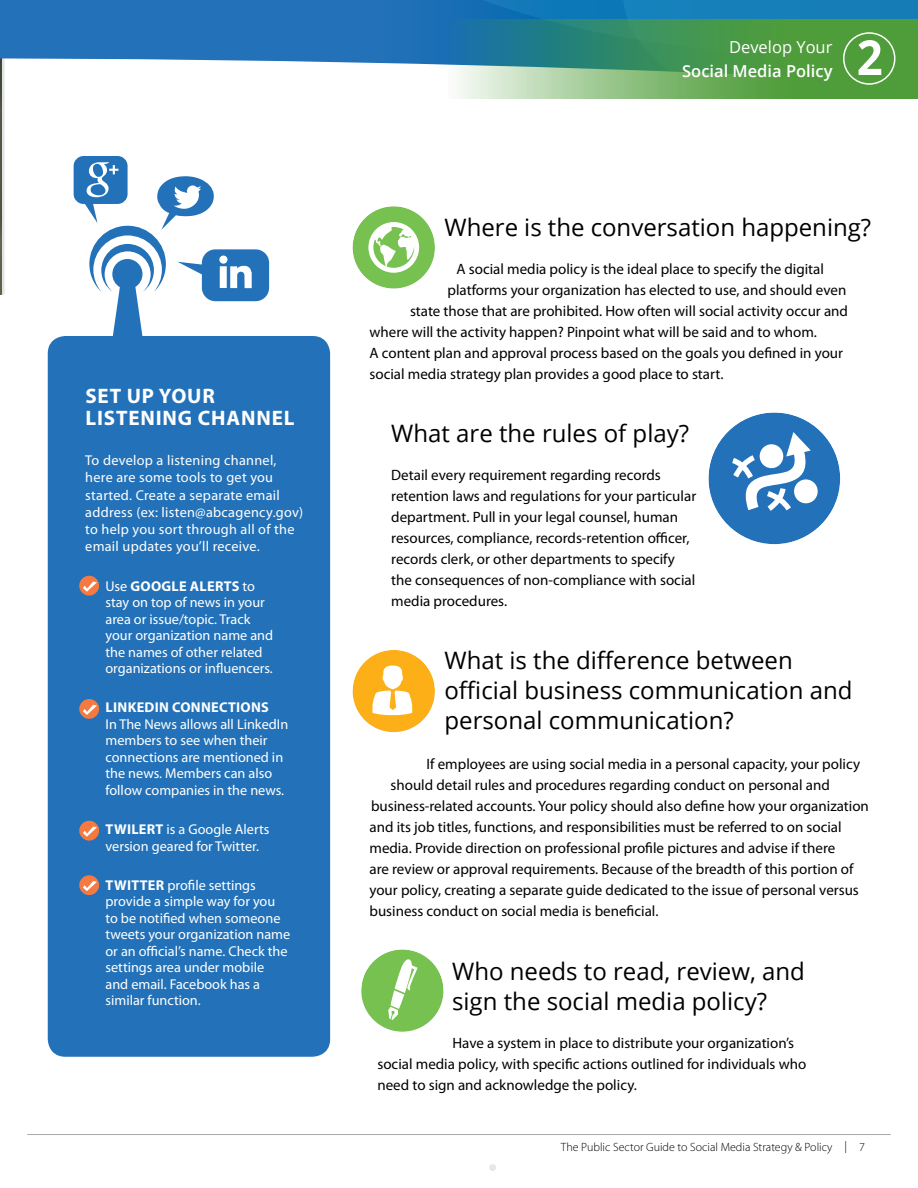
<style>
.page{position:relative;width:918px;height:1188px;background:#fff}
.page>*{position:absolute;margin:0;border:0;box-sizing:border-box;transform-origin:0 0}
.t1{font:24px/30px "Open Sans";color:#000}
.t2{font:700 21px/22.5px "Myriad Pro";letter-spacing:.04em;color:#fff}
.t3{font:600 16.5px "Open Sans";color:#fff}
.t4{font:16.5px "Open Sans";color:#fff}
.t5{font:15px/21px "Myriad Pro";color:#000}
.t6{font:14.25px/16.5px "Myriad Pro";color:#fff}
.t7{font:14.25px/17.2px "Myriad Pro";letter-spacing:.02em;color:#fff}
.t8{font:700 14.25px "Myriad Pro";letter-spacing:.02em;color:#fff}
.t9{font:300 12px "Myriad Pro";color:#000}
.s1{font-weight:700}
</style>
<div class="page">
<div style="left:48px;top:336px;width:282px;height:721px;background:#2372b9;border-radius:18px"></div>
<svg style="left:79px;top:576px;width:20px;height:20px"></svg>
<svg style="left:79px;top:699px;width:20px;height:20px"></svg>
<svg style="left:79px;top:821px;width:20px;height:20px"></svg>
<svg style="left:79px;top:875px;width:20px;height:20px"></svg>
<svg style="left:74px;top:156px;width:195px;height:180px"></svg>
<div style="left:352px;top:205px;width:85px;height:84px;background:#000;opacity:.2"></div>
<div style="left:708px;top:410px;width:135px;height:135px;background:#000;opacity:.2"></div>
<div style="left:352px;top:648px;width:85px;height:84px;background:#000;opacity:.2"></div>
<svg style="left:368px;top:222px;width:51px;height:51px"></svg>
<svg style="left:732px;top:432px;width:86px;height:79px"></svg>
<div style="left:801px;top:510px;width:10px;height:11px;background:#2372b9;border-radius:50%"></div>
<svg style="left:372px;top:666px;width:41px;height:50px"></svg>
<div style="left:361px;top:948px;width:85px;height:84px;background:#000;opacity:.2"></div>
<svg style="left:388px;top:957px;width:30px;height:63px"></svg>
<svg style="left:1px;top:83px;width:3px;height:212px"></svg>
<img style="left:0;top:83px;width:1px;height:212px">
<div style="left:489px;top:1164px;width:7px;height:7px;background:#e6e7e8;border-radius:50%"></div>
<hr style="left:27px;top:1134px;width:864px;height:1px;background:#a7a9ac">
<svg style="left:0;top:0;width:447px;height:83px"></svg>
<svg style="left:457px;top:83px;width:461px;height:16px;background:#83ba75"></svg>
<svg style="left:447px;top:0;width:471px;height:83px;background:#41937b"></svg>
<svg style="left:83px;top:580px;width:16px;height:12px"></svg>
<svg style="left:83px;top:702px;width:16px;height:13px"></svg>
<svg style="left:83px;top:824px;width:16px;height:13px"></svg>
<svg style="left:83px;top:879px;width:16px;height:12px"></svg>
<h2 class="t2" style="left:85px;top:384px;width:210px">SET UP YOUR<br>LISTENING CHANNEL</h2>
<p class="t7" style="left:85px;top:451px;width:220px">To develop a listening channel, here are some tools to get you started. Create a separate email address (ex: listen@abcagency.gov) to help you sort through all of the email updates you’ll receive.</p>
<p class="t6" style="left:106px;top:577px;width:169px">Use <span class="s1">GOOGLE ALERTS</span> to stay on top of news in your area or issue/topic. Track your organization name and the names of other related organizations or influencers.</p>
<p class="t8" style="left:106px;top:698px;width:165px">LINKEDIN CONNECTIONS</p>
<p class="t6" style="left:106px;top:716px;width:184px">In The News allows all LinkedIn members to see when their connections are mentioned in the news. Members can also follow companies in the news.</p>
<p class="t6" style="left:106px;top:821px;width:165px"><span class="s1">TWILERT</span> is a Google Alerts version geared for Twitter.</p>
<p class="t6" style="left:106px;top:877px;width:186px"><span class="s1">TWITTER</span> profile settings provide a simple way for you to be notified when someone tweets your organization name or an official’s name. Check the settings area under mobile and email. Facebook has a similar function.</p>
<p class="t4" style="left:729px;top:36px;width:105px">Develop Your</p>
<p class="t3" style="left:682px;top:60px;width:152px">Social Media Policy</p>
<h1 class="t1" style="left:445px;top:212px;width:428px">Where is the conversation happening?</h1>
<p class="t5" style="left:457px;top:258px;width:369px">A social media policy is the ideal place to specify the digital</p>
<p class="t5" style="left:448px;top:279px;width:400px">platforms your organization has elected to use, and should even</p>
<p class="t5" style="left:410px;top:300px;width:440px">state those that are prohibited. How often will social activity occur and</p>
<p class="t5" style="left:370px;top:321px;width:449px">where will the activity happen? Pinpoint what will be said and to whom.</p>
<p class="t5" style="left:370px;top:342px;width:475px">A content plan and approval process based on the goals you defined in your</p>
<p class="t5" style="left:370px;top:363px;width:355px">social media strategy plan provides a good place to start.</p>
<h1 class="t1" style="left:391px;top:418px;width:299px">What are the rules of play?</h1>
<p class="t5" style="left:391px;top:464px;width:307px">Detail every requirement regarding records retention laws and regulations for your particular department. Pull in your legal counsel, human resources, compliance, records-retention officer, records clerk, or other departments to specify the consequences of non-compliance with social media procedures.</p>
<h1 class="t1" style="left:445px;top:645px;width:410px">What is the difference between official business communication and personal communication?</h1>
<p class="t5" style="left:427px;top:753px;width:435px">If employees are using social media in a personal capacity, your policy</p>
<p class="t5" style="left:391px;top:774px;width:441px">should detail rules and procedures regarding conduct on personal and</p>
<p class="t5" style="left:371px;top:795px;width:499px">business-related accounts. Your policy should also define how your organization</p>
<p class="t5" style="left:370px;top:816px;width:474px">and its job titles, functions, and responsibilities must be referred to on social</p>
<p class="t5" style="left:370px;top:837px;width:467px">media. Provide direction on professional profile pictures and advise if there</p>
<p class="t5" style="left:370px;top:858px;width:485px">are review or approval requirements. Because of the breadth of this portion of</p>
<p class="t5" style="left:370px;top:879px;width:491px">your policy, creating a separate guide dedicated to the issue of personal versus</p>
<p class="t5" style="left:370px;top:900px;width:290px">business conduct on social media is beneficial.</p>
<h1 class="t1" style="left:452px;top:956px;width:354px">Who needs to read, review, and sign the social media policy?</h1>
<p class="t5" style="left:377px;top:1033px;width:430px;text-indent:75px">Have a system in place to distribute your organization’s social media policy, with specific actions outlined for individuals who need to sign and acknowledge the policy.</p>
<p class="t9" style="left:561px;top:1140px;width:306px">The Public Sector Guide to Social Media Strategy &amp; Policy | 7</p>
</div>
